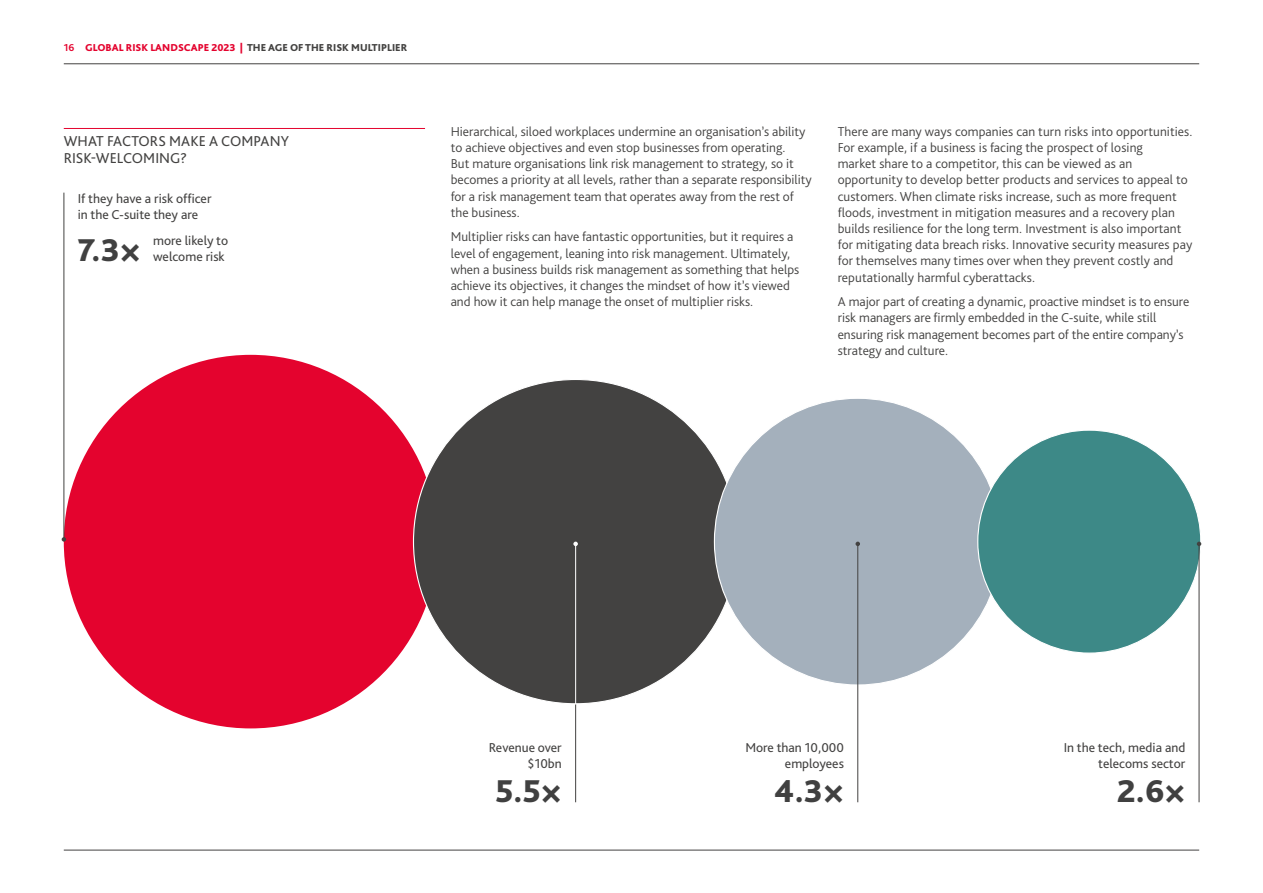
<style>
.page{position:relative;width:1263px;height:893px;background:#fff}
.page>*{position:absolute;margin:0;border:0;box-sizing:border-box;transform-origin:0 0}
.t1{font:800 33px "Bliss Pro";color:#404040}
.t2{font:15px/17.2px "Bliss Pro";letter-spacing:.005em;color:#434241}
.t3{font:300 13.5px/16.2px "Bliss Pro";color:#434241}
.t4{font:13.5px/16.2px "Bliss Pro";color:#434241;text-align:right}
.t5{font:800 10.5px "Bliss Pro";color:#434241}
.s1{font-weight:700;color:#e4032e}
.s2{color:#e4032e}
</style>
<div class="page">
<hr style="left:64px;top:63px;width:1135px;height:1px;background:#434241">
<hr style="left:64px;top:850px;width:1135px;height:1px;background:#434241">
<hr style="left:64px;top:128px;width:361px;height:1px;background:#e4032e">
<div style="left:64px;top:355px;width:373px;height:373px;background:#e4032e;border-radius:50%"></div>
<div style="left:413px;top:379px;width:325px;height:325px;background:#434241;border:1px solid #fff;border-radius:50%"></div>
<hr style="left:64px;top:193px;width:1px;height:346px;background:#434241">
<svg style="left:62px;top:537px;width:4px;height:5px"></svg>
<hr style="left:575px;top:704px;width:1px;height:98px;background:#434241">
<hr style="left:575px;top:544px;width:1px;height:160px;background:#fff">
<svg style="left:573px;top:542px;width:5px;height:4px"></svg>
<div style="left:714px;top:398px;width:288px;height:288px;background:#a4b0bc;border:1px solid #fff;border-radius:50%"></div>
<div style="left:977px;top:430px;width:224px;height:224px;background:#3d8987;border:1px solid #fff;border-radius:50%"></div>
<hr style="left:857px;top:544px;width:1px;height:258px;background:#434241">
<svg style="left:855px;top:542px;width:5px;height:4px"></svg>
<hr style="left:1199px;top:544px;width:1px;height:258px;background:#434241">
<svg style="left:1197px;top:542px;width:4px;height:4px"></svg>
<p class="t5" style="left:64px;top:40px;width:345px"><span class="s1">16</span> <span class="s2">GLOBAL RISK LANDSCAPE 2023 |</span> THE AGE OF THE RISK MULTIPLIER</p>
<p class="t2" style="left:64px;top:132px;width:227px">WHAT FACTORS MAKE A COMPANY<br>RISK-WELCOMING?</p>
<p class="t3" style="left:451px;top:123px;width:363px">Hierarchical, siloed workplaces undermine an organisation’s ability to achieve objectives and even stop businesses from operating.<br>But mature organisations link risk management to strategy, so it becomes a priority at all levels, rather than a separate responsibility for a risk management team that operates away from the rest of the business.</p>
<p class="t3" style="left:451px;top:228px;width:350px">Multiplier risks can have fantastic opportunities, but it requires a level of engagement, leaning into risk management. Ultimately, when a business builds risk management as something that helps achieve its objectives, it changes the mindset of how it’s viewed and how it can help manage the onset of multiplier risks.</p>
<p class="t4" style="left:78px;top:190px;width:135px;text-align:left">If they have a risk officer in the C-suite they are</p>
<p class="t4" style="left:153px;top:232px;width:77px;text-align:left">more likely to welcome risk</p>
<h1 class="t1" style="left:78px;top:230px;width:65px">7.3×</h1>
<p class="t3" style="left:838px;top:123px;width:356px">There are many ways companies can turn risks into opportunities.<br>For example, if a business is facing the prospect of losing<br>market share to a competitor, this can be viewed as an opportunity to develop better products and services to appeal to customers. When climate risks increase, such as more frequent floods, investment in mitigation measures and a recovery plan builds resilience for the long term. Investment is also important for mitigating data breach risks. Innovative security measures pay for themselves many times over when they prevent costly and reputationally harmful cyberattacks.</p>
<p class="t3" style="left:838px;top:293px;width:353px">A major part of creating a dynamic, proactive mindset is to ensure risk managers are firmly embedded in the C-suite, while still ensuring risk management becomes part of the entire company’s strategy and culture.</p>
<p class="t4" style="left:489px;top:739px;width:75px">Revenue over $10bn</p>
<h1 class="t1" style="left:495px;top:771px;width:68px">5.5×</h1>
<p class="t4" style="left:745px;top:739px;width:100px">More than 10,000 employees</p>
<h1 class="t1" style="left:774px;top:771px;width:71px">4.3×</h1>
<p class="t4" style="left:1064px;top:739px;width:123px">In the tech, media and telecoms sector</p>
<h1 class="t1" style="left:1117px;top:771px;width:70px">2.6×</h1>
</div>
